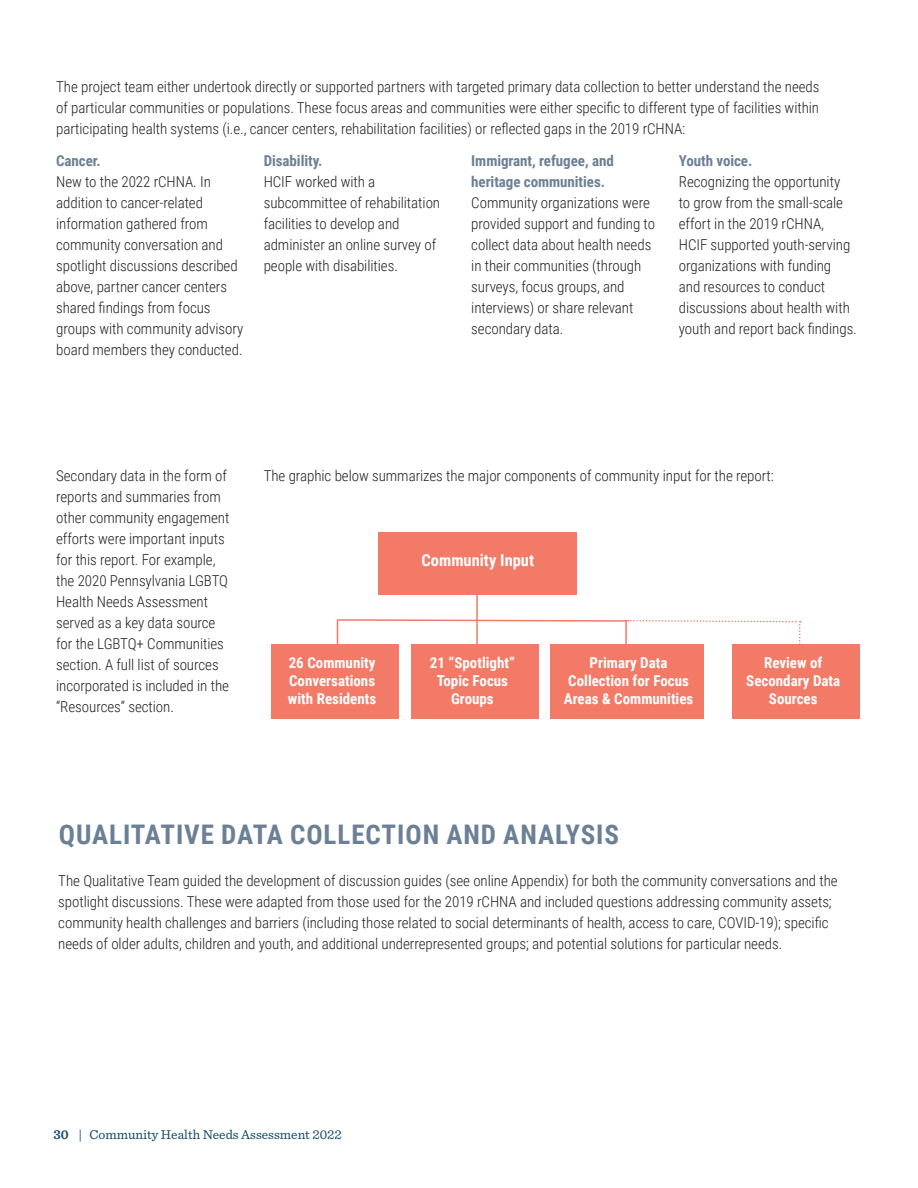
<style>
.page{position:relative;width:918px;height:1188px;background:#fff}
.page>*{position:absolute;margin:0;border:0;box-sizing:border-box;transform-origin:0 0}
.t1{font:700 27px "Roboto Condensed";letter-spacing:.035em;color:#6c8095}
.t2{font:700 16.5px "Roboto Condensed";color:#fff}
.t3{font:300 15px/21px "Roboto Condensed";letter-spacing:-.005em;color:#231f20}
.t4{font:700 15px/18px "Roboto Condensed";color:#fff;text-align:center}
.t5{font:13.5px "Sentinel";color:#134969}
.s1{font-weight:700;color:#6c8095}
.s2{font-weight:600}
</style>
<div class="page">
<div style="left:378px;top:532px;width:198px;height:63px;background:#f37a67"></div>
<div style="left:271px;top:645px;width:128px;height:74px;background:#f37a67"></div>
<div style="left:411px;top:645px;width:128px;height:74px;background:#f37a67"></div>
<div style="left:551px;top:645px;width:153px;height:74px;background:#f37a67"></div>
<div style="left:732px;top:645px;width:128px;height:74px;background:#f37a67"></div>
<hr style="left:476px;top:590px;width:2px;height:60px;background:#f37a67">
<svg style="left:336px;top:618px;width:465px;height:32px"></svg>
<p class="t3" style="left:56px;top:76px;width:765px;text-align:justify">The project team either undertook directly or supported partners with targeted primary data collection to better understand the needs of particular communities or populations. These focus areas and communities were either specific to different type of facilities within participating health systems (i.e., cancer centers, rehabilitation facilities) or reflected gaps in the 2019 rCHNA:</p>
<p class="t3" style="left:56px;top:149px;width:189px"><span class="s1">Cancer.<br></span>New to the 2022 rCHNA. In addition to cancer-related information gathered from community conversation and spotlight discussions described above, partner cancer centers shared findings from focus groups with community advisory board members they conducted.</p>
<p class="t3" style="left:264px;top:149px;width:178px"><span class="s1">Disability.<br></span>HCIF worked with a subcommittee of rehabilitation facilities to develop and administer an online survey of people with disabilities.</p>
<p class="t3" style="left:471px;top:149px;width:185px"><span class="s1">Immigrant, refugee, and heritage communities.<br></span>Community organizations were provided support and funding to collect data about health needs in their communities (through surveys, focus groups, and interviews) or share relevant secondary data.</p>
<p class="t3" style="left:679px;top:149px;width:180px"><span class="s1">Youth voice.<br></span>Recognizing the opportunity<br>to grow from the small-scale effort in the 2019 rCHNA,<br>HCIF supported youth-serving organizations with funding<br>and resources to conduct discussions about health with youth and report back findings.</p>
<p class="t3" style="left:56px;top:464px;width:175px">Secondary data in the form of reports and summaries from other community engagement efforts were important inputs for this report. For example, the 2020 Pennsylvania LGBTQ<br>Health Needs Assessment served as a key data source for the LGBTQ+ Communities section. A full list of sources incorporated is included in the “Resources” section.</p>
<p class="t3" style="left:264px;top:464px;width:512px">The graphic below summarizes the major components of community input for the report:</p>
<p class="t2" style="left:421px;top:549px;width:114px">Community Input</p>
<p class="t4" style="left:288px;top:653px;width:90px;text-align:justify">26 Community Conversations with Residents</p>
<p class="t4" style="left:430px;top:653px;width:87px">21 ”Spotlight”<br>Topic Focus<br>Groups</p>
<p class="t4" style="left:564px;top:653px;width:131px">Primary Data<br>Collection for Focus<br>Areas &amp; Communities</p>
<p class="t4" style="left:746px;top:653px;width:95px">Review of<br>Secondary Data<br>Sources</p>
<p class="t1" style="left:59px;top:815px;width:562px">QUALITATIVE DATA COLLECTION AND ANALYSIS</p>
<p class="t3" style="left:58px;top:869px;width:781px">The Qualitative Team guided the development of discussion guides (see online Appendix) for both the community conversations and the spotlight discussions. These were adapted from those used for the 2019 rCHNA and included questions addressing community assets; community health challenges and barriers (including those related to social determinants of health, access to care, COVID-19); specific needs of older adults, children and youth, and additional underrepresented groups; and potential solutions for particular needs.</p>
<p class="t5" style="left:53px;top:1124px;width:290px"><span class="s2">30</span> | Community Health Needs Assessment 2022</p>
</div>
